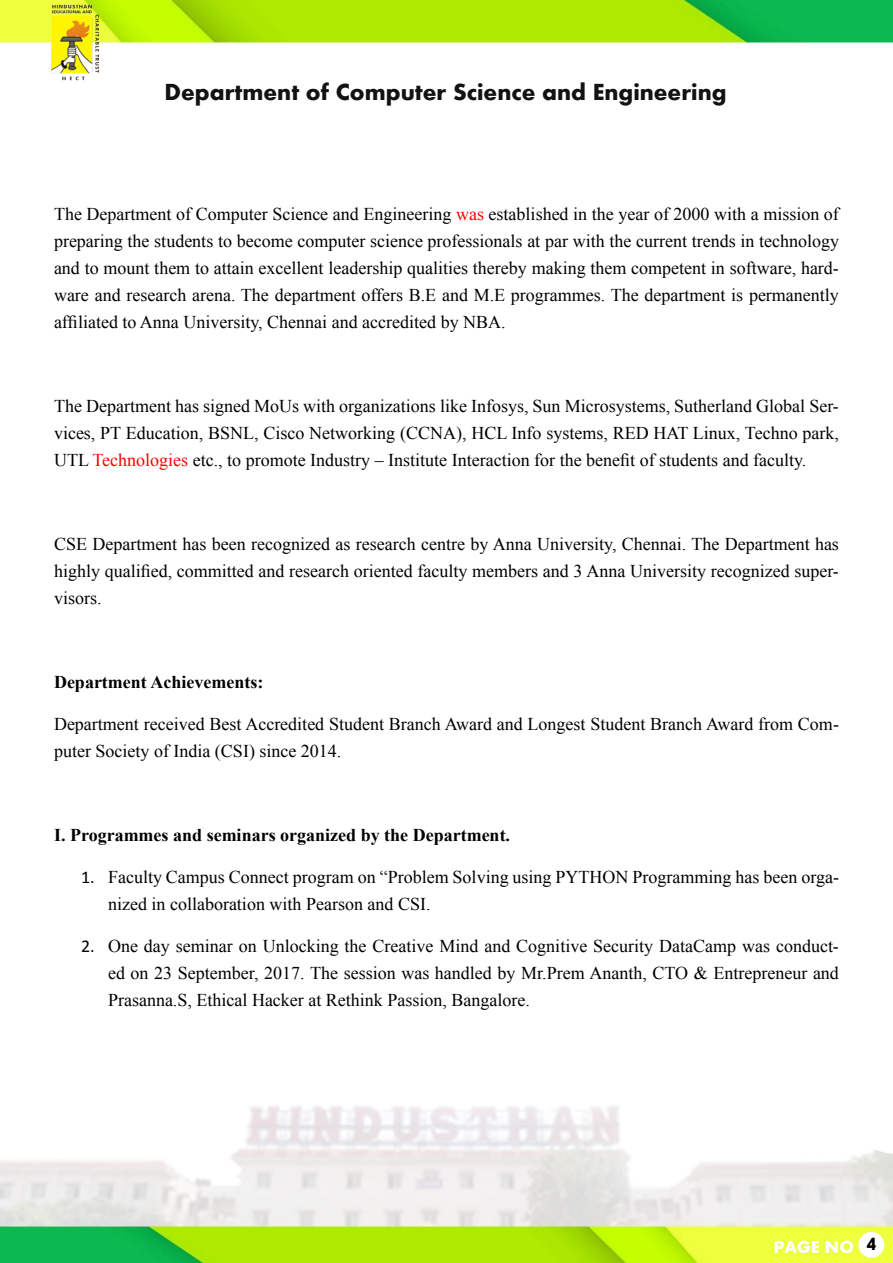
<style>
.page{position:relative;width:893px;height:1263px;background:#fff}
.page>*{position:absolute;margin:0;border:0;box-sizing:border-box;transform-origin:0 0}
.t1{font:700 27px "Aharoni";color:#000}
.t2{font:700 24px "Aharoni";color:#121212}
.t3{font:18px/27px "Times New Roman";color:#000;text-align:justify}
.t4{font:700 18px "Times New Roman";color:#000}
.s1{color:#f00}
.s2{font-family:"Calibri"}
</style>
<div class="page">
<img style="left:0;top:0;width:893px;height:1263px">
<img style="left:44px;top:2px;width:61px;height:84px">
<h2 class="t2" style="left:165px;top:82px;width:564px">Department of Computer Science and Engineering</h2>
<p class="t3" style="left:54px;top:200px;width:786px">The Department of Computer Science and Engineering <span class="s1">was</span> established in the year of 2000 with a mission of preparing the students to become computer science professionals at par with the current trends in technology and to mount them to attain excellent leadership qualities thereby making them competent in software, hard&shy;ware and research arena. The department offers B.E and M.E programmes. The department is permanently affiliated to Anna University, Chennai and accredited by NBA.</p>
<p class="t3" style="left:54px;top:392px;width:786px">The Department has signed MoUs with organizations like Infosys, Sun Microsystems, Sutherland Global Ser&shy;vices, PT Education, BSNL, Cisco Networking (CCNA), HCL Info systems, RED HAT Linux, Techno park, UTL <span class="s1">Technologies</span> etc., to promote Industry – Institute Interaction for the benefit of students and faculty.</p>
<p class="t3" style="left:54px;top:530px;width:786px">CSE Department has been recognized as research centre by Anna University, Chennai. The Department has highly qualified, committed and research oriented faculty members and 3 Anna University recognized super&shy;visors.</p>
<p class="t4" style="left:54px;top:669px;width:211px">Department Achievements:</p>
<p class="t3" style="left:54px;top:710px;width:786px">Department received Best Accredited Student Branch Award and Longest Student Branch Award from Com&shy;puter Society of India (CSI) since 2014.</p>
<p class="t4" style="left:54px;top:822px;width:458px">I. Programmes and seminars organized by the Department.</p>
<p class="t3" style="left:108px;top:863px;width:732px;text-indent:-27px"><span class="s2">1.</span> Faculty Campus Connect program on “Problem Solving using PYTHON Programming has been orga&shy;nized in collaboration with Pearson and CSI.</p>
<p class="t3" style="left:108px;top:932px;width:732px;text-indent:-27px"><span class="s2">2.</span> One day seminar on Unlocking the Creative Mind and Cognitive Security DataCamp was conduct&shy;ed on 23 September, 2017. The session was handled by Mr.Prem Ananth, CTO &amp; Entrepreneur and Prasanna.S, Ethical Hacker at Rethink Passion, Bangalore.</p>
<h1 class="t1" style="left:866px;top:1230px;width:13px">4</h1>
</div>
